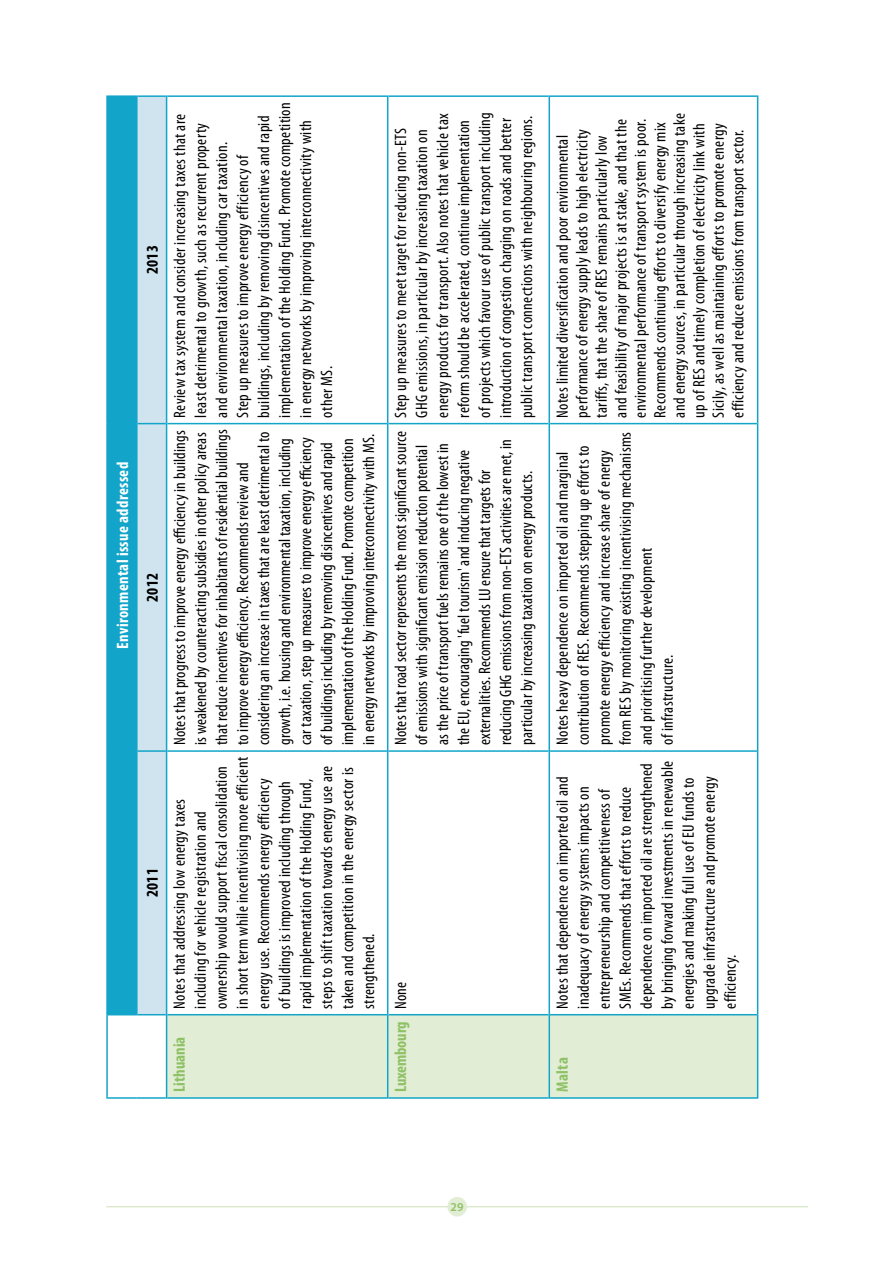
<style>
.page{position:relative;width:893px;height:1263px;background:#fff}
.page>*{position:absolute;margin:0;border:0;box-sizing:border-box;transform-origin:0 0}
.t1{font:condensed 16.5px/21px "Myriad Pro";letter-spacing:.02em;color:#000}
.t2{font:700 condensed 16.5px "Myriad Pro";color:#8ec165}
.t3{font:700 condensed 16.5px "Myriad Pro";letter-spacing:.02em;color:#fff}
.t4{font:700 condensed 16.5px "Myriad Pro";letter-spacing:.02em;color:#000}
.t5{font:600 12.15px "Myriad Pro";color:#8ec165}
.s1{font-weight:400;color:#000}
</style>
<div class="page">
<hr style="left:106px;top:1206px;width:702px;height:1px;background:#cce1b6">
<div style="left:447px;top:1197px;width:20px;height:19px;background:#e1edd4;border-radius:50%"></div>
<div style="left:167px;top:1015px;width:590px;height:82px;background:#e1edd4"></div>
<hr style="left:166px;top:1015px;width:1px;height:84px;background:#12a5c9">
<hr style="left:167px;top:1097px;width:220px;height:2px;background:#12a5c9">
<hr style="left:167px;top:1014px;width:220px;height:1px;background:#12a5c9">
<hr style="left:167px;top:750px;width:220px;height:2px;background:#12a5c9">
<hr style="left:167px;top:423px;width:220px;height:1px;background:#12a5c9">
<hr style="left:167px;top:95px;width:220px;height:2px;background:#12a5c9">
<hr style="left:387px;top:1015px;width:1px;height:84px;background:#12a5c9">
<hr style="left:388px;top:1097px;width:161px;height:2px;background:#12a5c9">
<hr style="left:387px;top:751px;width:1px;height:264px;background:#12a5c9">
<hr style="left:388px;top:1014px;width:161px;height:1px;background:#12a5c9">
<hr style="left:387px;top:424px;width:1px;height:327px;background:#12a5c9">
<hr style="left:388px;top:750px;width:161px;height:2px;background:#12a5c9">
<hr style="left:387px;top:95px;width:1px;height:329px;background:#12a5c9">
<hr style="left:388px;top:423px;width:161px;height:1px;background:#12a5c9">
<hr style="left:388px;top:95px;width:161px;height:2px;background:#12a5c9">
<hr style="left:549px;top:1015px;width:1px;height:84px;background:#12a5c9">
<hr style="left:549px;top:751px;width:1px;height:264px;background:#12a5c9">
<hr style="left:549px;top:424px;width:1px;height:327px;background:#12a5c9">
<hr style="left:549px;top:95px;width:1px;height:329px;background:#12a5c9">
<hr style="left:106px;top:1015px;width:2px;height:84px;background:#12a5c9">
<hr style="left:108px;top:1097px;width:29px;height:2px;background:#12a5c9">
<hr style="left:106px;top:751px;width:2px;height:264px;background:#12a5c9">
<hr style="left:106px;top:424px;width:2px;height:327px;background:#12a5c9">
<hr style="left:106px;top:95px;width:2px;height:329px;background:#12a5c9">
<hr style="left:108px;top:95px;width:28px;height:2px;background:#12a5c9">
<hr style="left:137px;top:1097px;width:29px;height:2px;background:#12a5c9">
<hr style="left:136px;top:95px;width:2px;height:329px;background:#12a5c9">
<svg style="left:108px;top:96px;width:58px;height:919px;background:#6dc3db"></svg>
<hr style="left:138px;top:95px;width:28px;height:2px;background:#12a5c9">
<hr style="left:550px;top:1097px;width:207px;height:2px;background:#12a5c9">
<hr style="left:550px;top:1014px;width:207px;height:1px;background:#12a5c9">
<hr style="left:550px;top:750px;width:207px;height:2px;background:#12a5c9">
<hr style="left:550px;top:423px;width:207px;height:1px;background:#12a5c9">
<hr style="left:550px;top:95px;width:207px;height:2px;background:#12a5c9">
<hr style="left:757px;top:1015px;width:1px;height:84px;background:#12a5c9">
<hr style="left:757px;top:751px;width:1px;height:264px;background:#12a5c9">
<hr style="left:757px;top:424px;width:1px;height:327px;background:#12a5c9">
<hr style="left:757px;top:95px;width:1px;height:329px;background:#12a5c9">
<hr style="left:166px;top:751px;width:1px;height:264px;background:#12a5c9">
<hr style="left:166px;top:424px;width:1px;height:327px;background:#12a5c9">
<hr style="left:166px;top:95px;width:1px;height:329px;background:#12a5c9">
<p class="t3" style="left:112px;top:649px;width:188px;rotate:-90deg">Environmental issue addressed</p>
<p class="t4" style="left:142px;top:274px;width:31px;rotate:-90deg">2013</p>
<p class="t4" style="left:142px;top:602px;width:31px;rotate:-90deg">2012</p>
<p class="t4" style="left:142px;top:897px;width:31px;rotate:-90deg">2011</p>
<p class="t1" style="left:169px;top:418px;width:317px;rotate:-90deg">Review tax system and consider increasing taxes that are least detrimental to growth, such as recurrent property and environmental taxation, including car taxation.<br>Step up measures to improve energy efficiency of buildings, including by removing disincentives and rapid implementation of the Holding Fund. Promote competition in energy networks by improving interconnectivity with other MS.</p>
<p class="t1" style="left:169px;top:745px;width:317px;rotate:-90deg">Notes that progress to improve energy efficiency in buildings is weakened by counteracting subsidies in other policy areas that reduce incentives for inhabitants of residential buildings to improve energy efficiency. Recommends review and considering an increase in taxes that are least detrimental to growth, i.e. housing and environmental taxation, including car taxation, step up measures to improve energy efficiency of buildings including by removing disincentives and rapid implementation of the Holding Fund. Promote competition in energy networks by improving interconnectivity with MS.</p>
<p class="t1" style="left:169px;top:1009px;width:253px;rotate:-90deg">Notes that addressing low energy taxes including for vehicle registration and ownership would support fiscal consolidation in short term while incentivising more efficient energy use. Recommends energy efficiency<br>of buildings is improved including through rapid implementation of the Holding Fund, steps to shift taxation towards energy use are taken and competition in the energy sector is strengthened.</p>
<p class="t2" style="left:169px;top:1092px;width:57px;rotate:-90deg">Lithuania</p>
<p class="t1" style="left:390px;top:418px;width:307px;rotate:-90deg">Step up measures to meet target for reducing non-ETS GHG emissions, in particular by increasing taxation on energy products for transport. Also notes that vehicle tax reform should be accelerated, continue implementation of projects which favour use of public transport including introduction of congestion charging on roads and better public transport connections with neighbouring regions.</p>
<p class="t1" style="left:390px;top:745px;width:315px;rotate:-90deg">Notes that road sector represents the most significant source of emissions with significant emission reduction potential as the price of transport fuels remains one of the lowest in the EU, encouraging 'fuel tourism' and inducing negative externalities. Recommends LU ensure that targets for reducing GHG emissions from non-ETS activities are met, in particular by increasing taxation on energy products.</p>
<p class="t2" style="left:390px;top:1092px;width:111px;rotate:-90deg">Luxembourg <span class="s1">None</span></p>
<p class="t1" style="left:552px;top:418px;width:306px;line-height:19.5px;rotate:-90deg">Notes limited diversification and poor environmental performance of energy supply leads to high electricity tariffs, that the share of RES remains particularly low and feasibility of major projects is at stake, and that the environmental performance of transport system is poor.<br>Recommends continuing efforts to diversify energy mix and energy sources, in particular through increasing take up of RES and timely completion of electricity link with Sicily, as well as maintaining efforts to promote energy efficiency and reduce emissions from transport sector.</p>
<p class="t1" style="left:552px;top:745px;width:315px;rotate:-90deg">Notes heavy dependence on imported oil and marginal contribution of RES. Recommends stepping up efforts to promote energy efficiency and increase share of energy from RES by monitoring existing incentivising mechanisms and prioritising further development<br>of infrastructure.</p>
<p class="t1" style="left:552px;top:1009px;width:249px;rotate:-90deg">Notes that dependence on imported oil and inadequacy of energy systems impacts on entrepreneurship and competitiveness of SMEs. Recommends that efforts to reduce dependence on imported oil are strengthened by bringing forward investments in renewable energies and making full use of EU funds to upgrade infrastructure and promote energy efficiency.</p>
<p class="t2" style="left:552px;top:1092px;width:36px;rotate:-90deg">Malta</p>
<p class="t5" style="left:451px;top:1199px;width:14px">29</p>
</div>
